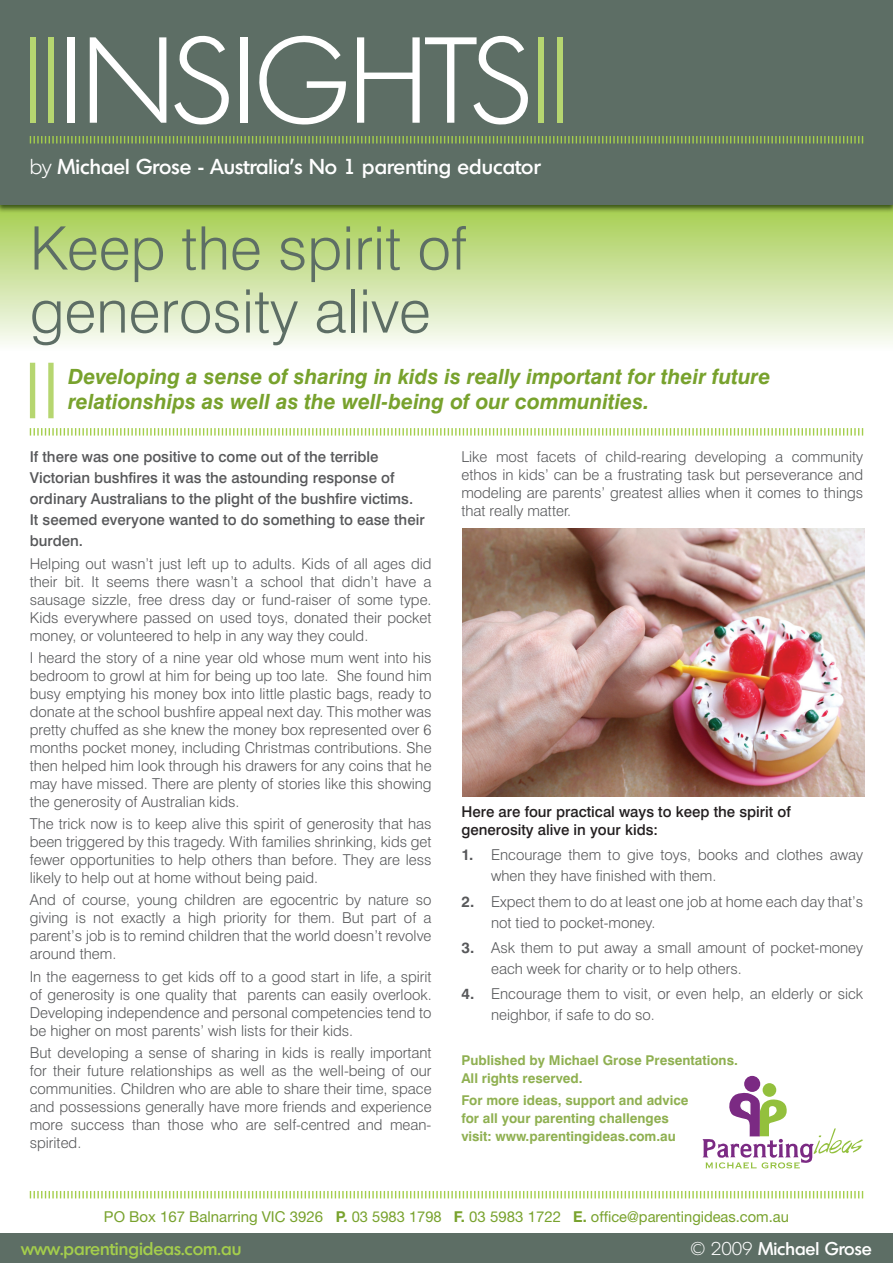
<style>
.page{position:relative;width:893px;height:1263px;background:#fff}
.page>*{position:absolute;margin:0;border:0;box-sizing:border-box;transform-origin:0 0}
.t1{font:300 118.5px "Montreal";color:#fff}
.t2{font:300 60px/63px "Swiss 721 BT";color:#5d6e65}
.t3{font:italic 700 21px/25.2px "Swiss 721 BT";color:#78a22d}
.t4{font:500 21px "Montreal";letter-spacing:.005em;color:#fff}
.t5{font:500 18px "Montreal";color:#a4ce4c}
.t6{font:500 18px "Montreal";color:#fff}
.t7{font:300 15px/18px "Swiss 721 BT";color:#57585a;text-align:justify}
.t8{font:500 15px/21px "Swiss 721 BT";color:#57585a}
.t9{font:15px "Helvetica Neue";color:#78a22d}
.t10{font:500 15px/18px "Swiss 721 BT";color:#231f20}
.t11{font:700 13.5px/18px "Swiss 721 BT";color:#8fb051}
.s1{color:#b6d670}
.s2{font-weight:300}
.s3{font-weight:700}
</style>
<div class="page">
<div style="left:0;top:1233px;width:893px;height:30px;background:#5d6e65"></div>
<div style="left:0;top:213px;width:893px;height:137px;background:linear-gradient(to bottom,#a9cf57,#fafcfa)"></div>
<img style="left:0;top:204px;width:893px;height:9px">
<div style="left:0;top:0;width:893px;height:204px;background:#5d6e65"></div>
<div style="left:744px;top:1076px;width:16px;height:16px;background:#7b2a83;border-radius:50%"></div>
<div style="left:763px;top:1083px;width:13px;height:14px;background:#93c03d;border-radius:50%"></div>
<svg style="left:702px;top:1092px;width:161px;height:76px"></svg>
<svg style="left:29px;top:136px;width:835px;height:8px"></svg>
<svg style="left:29px;top:1191px;width:835px;height:8px"></svg>
<svg style="left:29px;top:428px;width:835px;height:8px"></svg>
<svg style="left:30px;top:363px;width:24px;height:55px"></svg>
<img style="left:462px;top:528px;width:402px;height:268px">
<h1 class="t1" style="left:23px;top:13px;width:547px"><span class="s1">||</span>INSIGHTS<span class="s1">||</span></h1>
<h3 class="t4" style="left:30px;top:153px;width:512px"><span class="s2">by</span> Michael Grose - Australia’s No 1 parenting educator</h3>
<h2 class="t2" style="left:30px;top:216px;width:439px">Keep the spirit of generosity alive</h2>
<h3 class="t3" style="left:68px;top:363px;width:704px">Developing a sense of sharing in kids is really important for their future relationships as well as the well-being of our communities.</h3>
<p class="t8" style="left:30px;top:446px;width:396px">If there was one positive to come out of the terrible Victorian bushfires it was the astounding response of ordinary Australians to the plight of the bushfire victims.<br>It seemed everyone wanted to do something to ease their burden.</p>
<p class="t7" style="left:30px;top:554px;width:403px">Helping out wasn’t just left up to adults. Kids of all ages did their bit. It seems there wasn’t a school that didn’t have a sausage sizzle, free dress day or fund-raiser of some type.<br>Kids everywhere passed on used toys, donated their pocket money, or volunteered to help in any way they could.</p>
<p class="t7" style="left:30px;top:648px;width:403px">I heard the story of a nine year old whose mum went into his bedroom to growl at him for being up too late. She found him busy emptying his money box into little plastic bags, ready to donate at the school bushfire appeal next day. This mother was pretty chuffed as she knew the money box represented over 6 months pocket money, including Christmas contributions. She then helped him look through his drawers for any coins that he may have missed. There are plenty of stories like this showing the generosity of Australian kids.</p>
<p class="t7" style="left:30px;top:815px;width:403px">The trick now is to keep alive this spirit of generosity that has been triggered by this tragedy. With families shrinking, kids get fewer opportunities to help others than before. They are less likely to help out at home without being paid.</p>
<p class="t7" style="left:30px;top:891px;width:403px">And of course, young children are egocentric by nature so giving is not exactly a high priority for them. But part of a parent’s job is to remind children that the world doesn’t revolve around them.</p>
<p class="t7" style="left:30px;top:967px;width:403px">In the eagerness to get kids off to a good start in life, a spirit of generosity is one quality that parents can easily overlook.<br>Developing independence and personal competencies tend to be higher on most parents’ wish lists for their kids.</p>
<p class="t7" style="left:30px;top:1043px;width:403px">But developing a sense of sharing in kids is really important for their future relationships as well as the well-being of our communities. Children who are able to share their time, space and possessions generally have more friends and experience more success than those who are self-centred and mean&shy;spirited.</p>
<p class="t7" style="left:461px;top:448px;width:403px">Like most facets of child-rearing developing a community ethos in kids’ can be a frustrating task but perseverance and modeling are parents’ greatest allies when it comes to things that really matter.</p>
<p class="t10" style="left:461px;top:803px;width:331px">Here are four practical ways to keep the spirit of generosity alive in your kids:</p>
<p class="t7" style="left:491px;top:844px;width:374px;line-height:21px;text-indent:-30px"><span class="s3">1.</span> Encourage them to give toys, books and clothes away when they have finished with them.</p>
<p class="t7" style="left:491px;top:890px;width:373px;line-height:21px;text-indent:-30px"><span class="s3">2.</span> Expect them to do at least one job at home each day that’s not tied to pocket-money.</p>
<p class="t7" style="left:491px;top:937px;width:374px;line-height:21px;text-indent:-30px"><span class="s3">3.</span> Ask them to put away a small amount of pocket-money each week for charity or to help others.</p>
<p class="t7" style="left:491px;top:983px;width:374px;line-height:21px;text-indent:-30px"><span class="s3">4.</span> Encourage them to visit, or even help, an elderly or sick neighbor, if safe to do so.</p>
<p class="t11" style="left:461px;top:1051px;width:278px">Published by Michael Grose Presentations.<br>All rights reserved.</p>
<p class="t11" style="left:461px;top:1091px;width:229px">For more ideas, support and advice for all your parenting challenges visit: www.parentingideas.com.au</p>
<p class="t9" style="left:104px;top:1207px;width:686px">PO Box 167 Balnarring VIC 3926 <span class="s3">P.</span> 03 5983 1798 <span class="s3">F.</span> 03 5983 1722 <span class="s3">E.</span> office@parentingideas.com.au</p>
<p class="t5" style="left:21px;top:1238px;width:222px">www.parentingideas.com.au</p>
<p class="t6" style="left:690px;top:1238px;width:183px"><span class="s2">© 2009</span> Michael Grose</p>
</div>
